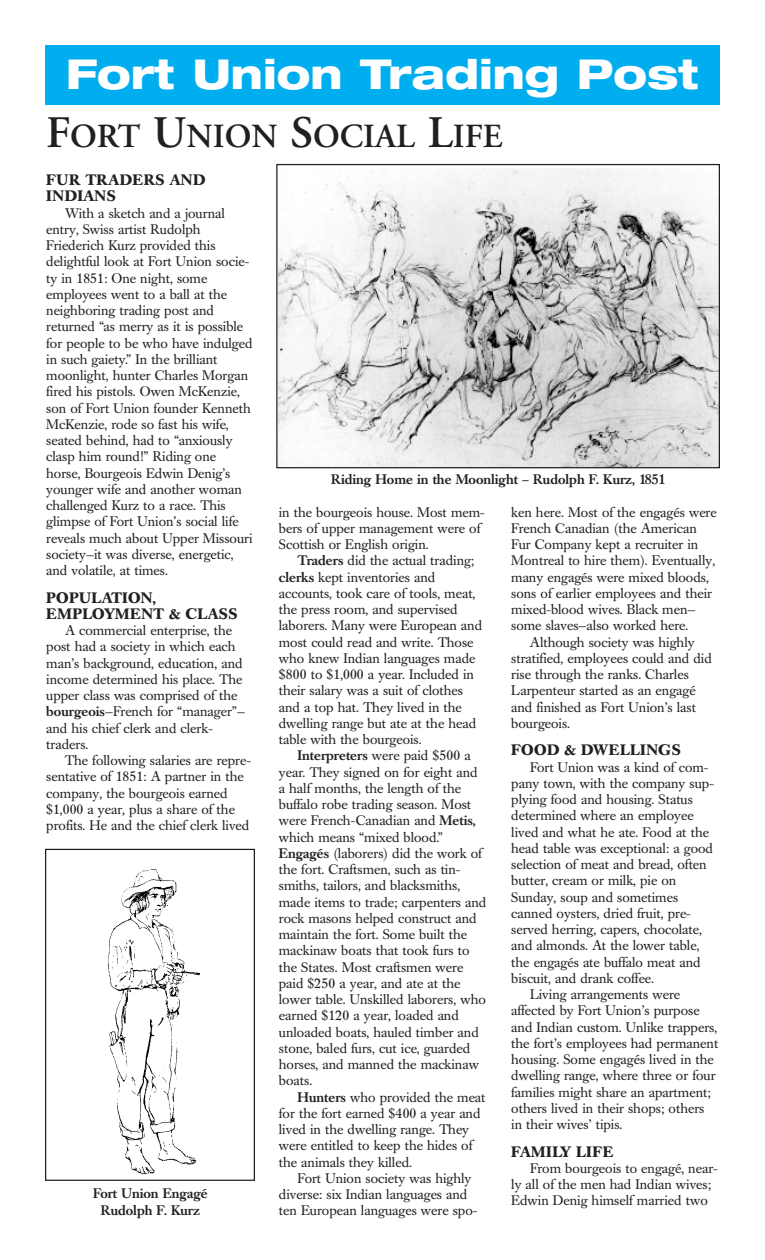
<style>
.page{position:relative;width:765px;height:1260px;background:#fff}
.page>*{position:absolute;margin:0;border:0;box-sizing:border-box;transform-origin:0 0}
.t1{font:800 expanded 41.25px "Helvetica Neue";color:#fff}
.t2{font:600 33.75px "Adobe Garamond";color:#231f20}
.t3{font:700 15px/16.2px "Caslon Book BE";letter-spacing:.02em;color:#231f20}
.t4{font:13.75px/16.2px "Caslon Book BE";color:#231f20}
.t5{font:500 13.75px/17.2px "Caslon Book BE";color:#231f20;text-align:center}
.s1{font-size:45px}
.s2{font-weight:500}
</style>
<div class="page">
<div style="left:45px;top:45px;width:675px;height:60px;background:#00aeef"></div>
<img style="left:279px;top:168px;width:439px;height:298px">
<div style="left:276px;top:164px;width:444px;height:304px;border:1px solid #231f20"></div>
<img style="left:107px;top:869px;width:94px;height:306px">
<div style="left:45px;top:849px;width:210px;height:332px;border:1px solid #231f20"></div>
<h1 class="t1" style="left:66px;top:58px;width:635px">Fort Union Trading Post</h1>
<h2 class="t2" style="left:46px;top:123px;width:458px"><span class="s1">F</span>ORT <span class="s1">U</span>NION <span class="s1">S</span>OCIAL <span class="s1">L</span>IFE</h2>
<p class="t3" style="left:46px;top:173px;width:161px">FUR TRADERS AND<br>INDIANS</p>
<p class="t4" style="left:46px;top:206px;width:208px;text-indent:19px">With a sketch and a journal entry, Swiss artist Rudolph<br>Friederich Kurz provided this delightful look at Fort Union socie&shy;ty in 1851: One night, some employees went to a ball at the neighboring trading post and returned “as merry as it is possible for people to be who have indulged in such gaiety.” In the brilliant moonlight, hunter Charles Morgan fired his pistols. Owen McKenzie, son of Fort Union founder Kenneth<br>McKenzie, rode so fast his wife, seated behind, had to “anxiously clasp him round!” Riding one horse, Bourgeois Edwin Denig’s younger wife and another woman challenged Kurz to a race. This glimpse of Fort Union’s social life reveals much about Upper Missouri society—it was diverse, energetic, and volatile, at times.</p>
<p class="t3" style="left:46px;top:591px;width:193px">POPULATION,<br>EMPLOYMENT &amp; CLASS</p>
<p class="t4" style="left:46px;top:624px;width:200px;text-indent:19px">A commercial enterprise, the post had a society in which each man’s background, education, and income determined his place. The upper class was comprised of the <span class="s2">bourgeois</span>—French for “manager”— and his chief clerk and clerk&shy;traders.</p>
<p class="t4" style="left:46px;top:754px;width:206px;text-indent:19px">The following salaries are repre&shy;sentative of 1851: A partner in the company, the bourgeois earned $1,000 a year, plus a share of the profits. He and the chief clerk lived</p>
<p class="t5" style="left:331px;top:472px;width:336px">Riding Home in the Moonlight – Rudolph F. Kurz, 1851</p>
<p class="t4" style="left:511px;top:505px;width:207px">ken here. Most of the engagés were</p>
<p class="t4" style="left:511px;top:521px;width:187px">French Canadian (the American</p>
<p class="t4" style="left:511px;top:538px;width:189px">Fur Company kept a recruiter in</p>
<p class="t4" style="left:511px;top:554px;width:205px">Montreal to hire them). Eventually,</p>
<p class="t4" style="left:511px;top:570px;width:199px">many engagés were mixed bloods,</p>
<p class="t4" style="left:511px;top:586px;width:202px">sons of earlier employees and their</p>
<p class="t4" style="left:511px;top:603px;width:186px">mixed-blood wives. Black men—</p>
<p class="t4" style="left:511px;top:619px;width:179px">some slaves—also worked here.</p>
<p class="t4" style="left:530px;top:635px;width:166px">Although society was highly</p>
<p class="t4" style="left:511px;top:651px;width:202px">stratified, employees could and did</p>
<p class="t4" style="left:511px;top:668px;width:179px">rise through the ranks. Charles</p>
<p class="t4" style="left:511px;top:684px;width:186px">Larpenteur started as an engagé</p>
<p class="t4" style="left:511px;top:700px;width:186px">and finished as Fort Union’s last</p>
<p class="t4" style="left:511px;top:716px;width:60px">bourgeois.</p>
<p class="t3" style="left:511px;top:744px;width:171px">FOOD &amp; DWELLINGS</p>
<p class="t4" style="left:530px;top:760px;width:180px">Fort Union was a kind of com-</p>
<p class="t4" style="left:511px;top:776px;width:204px">pany town, with the company sup-</p>
<p class="t4" style="left:511px;top:793px;width:183px">plying food and housing. Status</p>
<p class="t4" style="left:511px;top:809px;width:184px">determined where an employee</p>
<p class="t4" style="left:511px;top:825px;width:199px">lived and what he ate. Food at the</p>
<p class="t4" style="left:511px;top:841px;width:203px">head table was exceptional: a good</p>
<p class="t4" style="left:511px;top:858px;width:197px">selection of meat and bread, often</p>
<p class="t4" style="left:511px;top:874px;width:167px">butter, cream or milk, pie on</p>
<p class="t4" style="left:511px;top:890px;width:168px">Sunday, soup and sometimes</p>
<p class="t4" style="left:511px;top:906px;width:181px">canned oysters, dried fruit, pre-</p>
<p class="t4" style="left:511px;top:923px;width:192px">served herring, capers, chocolate,</p>
<p class="t4" style="left:511px;top:939px;width:190px">and almonds. At the lower table,</p>
<p class="t4" style="left:511px;top:955px;width:191px">the engagés ate buffalo meat and</p>
<p class="t4" style="left:511px;top:971px;width:144px">biscuit, and drank coffee.</p>
<p class="t4" style="left:530px;top:988px;width:152px">Living arrangements were</p>
<p class="t4" style="left:511px;top:1004px;width:190px">affected by Fort Union’s purpose</p>
<p class="t4" style="left:511px;top:1020px;width:208px">and Indian custom. Unlike trappers,</p>
<p class="t4" style="left:511px;top:1036px;width:209px">the fort’s employees had permanent</p>
<p class="t4" style="left:511px;top:1053px;width:204px">housing. Some engagés lived in the</p>
<p class="t4" style="left:511px;top:1069px;width:206px">dwelling range, where three or four</p>
<p class="t4" style="left:511px;top:1085px;width:201px">families might share an apartment;</p>
<p class="t4" style="left:511px;top:1101px;width:195px">others lived in their shops; others</p>
<p class="t4" style="left:511px;top:1118px;width:113px">in their wives’ tipis.</p>
<p class="t3" style="left:511px;top:1145px;width:104px">FAMILY LIFE</p>
<p class="t4" style="left:511px;top:1161px;width:208px;text-indent:19px">From bourgeois to engagé, near&shy;ly all of the men had Indian wives;<br>Edwin Denig himself married two</p>
<p class="t4" style="left:279px;top:505px;width:207px">in the bourgeois house. Most mem&shy;bers of upper management were of<br>Scottish or English origin.</p>
<p class="t4" style="left:279px;top:554px;width:205px;text-indent:19px"><span class="s2">Traders</span> did the actual trading; <span class="s2">clerks</span> kept inventories and accounts, took care of tools, meat, the press room, and supervised laborers. Many were European and most could read and write. Those who knew Indian languages made $800 to $1,000 a year. Included in their salary was a suit of clothes and a top hat. They lived in the dwelling range but ate at the head table with the bourgeois.</p>
<p class="t4" style="left:279px;top:749px;width:209px;text-indent:19px"><span class="s2">Interpreters</span> were paid $500 a year. They signed on for eight and a half months, the length of the buffalo robe trading season. Most were French-Canadian and <span class="s2">Metis, </span>which means “mixed blood.”<br><span class="s2">Engagés</span> (laborers) did the work of the fort. Craftsmen, such as tin&shy;smiths, tailors, and blacksmiths, made items to trade; carpenters and rock masons helped construct and maintain the fort. Some built the mackinaw boats that took furs to the States. Most craftsmen were paid $250 a year, and ate at the lower table. Unskilled laborers, who earned $120 a year, loaded and unloaded boats, hauled timber and stone, baled furs, cut ice, guarded horses, and manned the mackinaw boats.</p>
<p class="t4" style="left:279px;top:1090px;width:208px;text-indent:19px"><span class="s2">Hunters</span> who provided the meat for the fort earned $400 a year and lived in the dwelling range. They were entitled to keep the hides of the animals they killed.</p>
<p class="t4" style="left:279px;top:1172px;width:200px;text-indent:19px">Fort Union society was highly diverse: six Indian languages and ten European languages were spo-</p>
<p class="t5" style="left:93px;top:1186px;width:116px">Fort Union Engagé<br>Rudolph F. Kurz</p>
</div>
